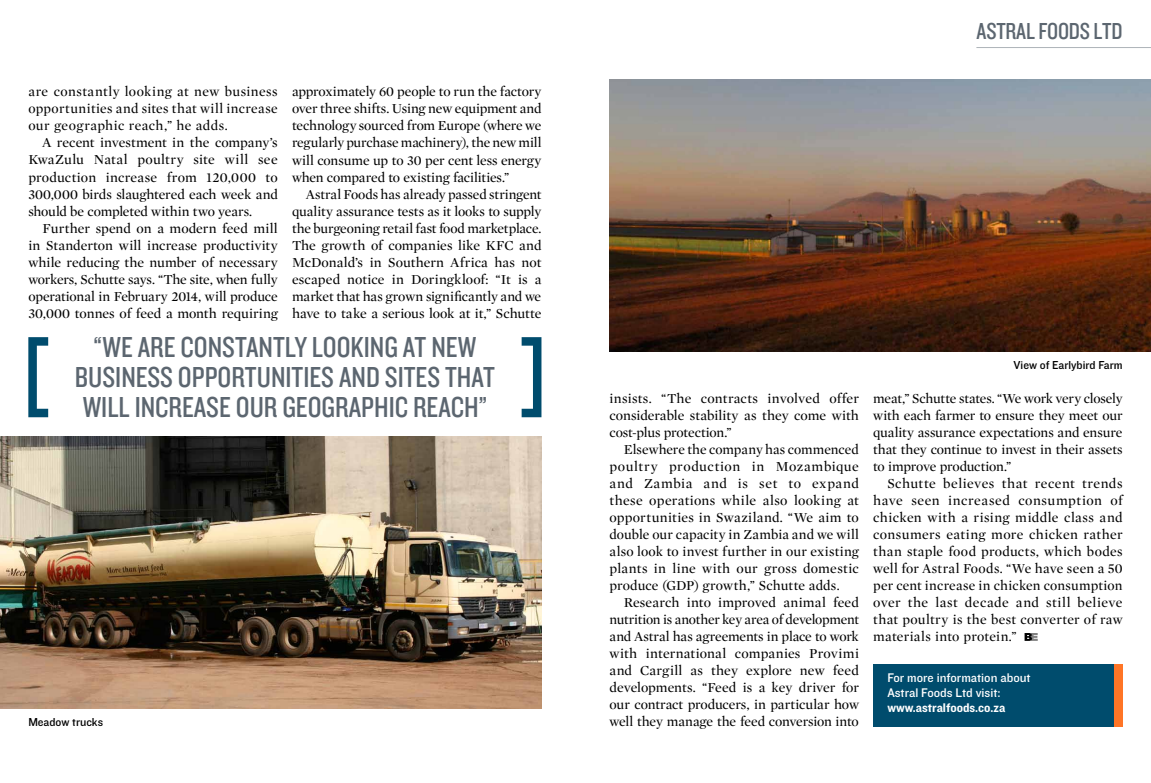
<style>
.page{position:relative;width:1151px;height:783px;background:#fff}
.page>*{position:absolute;margin:0;border:0;box-sizing:border-box;transform-origin:0 0}
.t1{font:30px/30px "Knockout HTF29 Junior Liteweight";color:#5c6670;text-align:center}
.t2{font:24px "Knockout HTF29 Junior Liteweight";letter-spacing:-.01em;color:#5c6670}
.t3{font:14px/17px "Mercury Display Roman";color:#000;text-align:justify}
.t4{font:13px/15px "Knockout HTF31 Junior Middlewt";color:#fff}
.t5{font:13px "Knockout HTF51 Middleweight";color:#fff}
.t6{font:12px "Knockout HTF31 Junior Middlewt";color:#000}
</style>
<div class="page">
<img style="left:609px;top:79px;width:542px;height:273px">
<img style="left:0;top:436px;width:541px;height:272px">
<hr style="left:976px;top:47px;width:175px;height:1px;background:#adb3b8">
<div style="left:873px;top:663px;width:250px;height:63px;background:#004c6d"></div>
<div style="left:1114px;top:663px;width:9px;height:63px;background:#ff7526"></div>
<svg style="left:1024px;top:633px;width:14px;height:7px"></svg>
<svg style="left:28px;top:337px;width:20px;height:80px"></svg>
<svg style="left:522px;top:337px;width:19px;height:80px"></svg>
<p class="t3" style="left:28px;top:83px;width:251px">are constantly looking at new business opportunities and sites that will increase our geographic reach,” he adds.</p>
<p class="t3" style="left:28px;top:134px;width:251px;text-indent:14px">A recent investment in the company’s KwaZulu Natal poultry site will see production increase from 120,000 to 300,000 birds slaughtered each week and should be completed within two years.</p>
<p class="t3" style="left:28px;top:219px;width:251px;text-indent:14px">Further spend on a modern feed mill in Standerton will increase productivity while reducing the number of necessary workers, Schutte says. “The site, when fully operational in February 2014, will produce 30,000 tonnes of feed a month requiring</p>
<p class="t3" style="left:292px;top:83px;width:251px">approximately 60 people to run the factory over three shifts. Using new equipment and technology sourced from Europe (where we regularly purchase machinery), the new mill will consume up to 30 per cent less energy when compared to existing facilities.”</p>
<p class="t3" style="left:292px;top:185px;width:251px;text-indent:14px">Astral Foods has already passed stringent quality assurance tests as it looks to supply the burgeoning retail fast food marketplace.<br>The growth of companies like KFC and McDonald’s in Southern Africa has not escaped notice in Doringkloof: “It is a market that has grown significantly and we have to take a serious look at it,” Schutte</p>
<h1 class="t1" style="left:75px;top:333px;width:422px">“WE ARE CONSTANTLY LOOKING AT NEW<br>BUSINESS OPPORTUNITIES AND SITES THAT<br>WILL INCREASE OUR GEOGRAPHIC REACH”</h1>
<p class="t6" style="left:28px;top:715px;width:76px">Meadow trucks</p>
<h2 class="t2" style="left:977px;top:18px;width:147px">ASTRAL FOODS LTD</h2>
<p class="t3" style="left:609px;top:389px;width:251px">insists. “The contracts involved offer considerable stability as they come with cost-plus protection.”</p>
<p class="t3" style="left:609px;top:440px;width:251px;text-indent:14px">Elsewhere the company has commenced poultry production in Mozambique and Zambia and is set to expand these operations while also looking at opportunities in Swaziland. “We aim to double our capacity in Zambia and we will also look to invest further in our existing plants in line with our gross domestic produce (GDP) growth,” Schutte adds.</p>
<p class="t3" style="left:609px;top:593px;width:251px;text-indent:14px">Research into improved animal feed nutrition is another key area of development and Astral has agreements in place to work with international companies Provimi and Cargill as they explore new feed developments. “Feed is a key driver for our contract producers, in particular how well they manage the feed conversion into</p>
<p class="t6" style="left:1013px;top:358px;width:111px">View of Earlybird Farm</p>
<p class="t3" style="left:873px;top:389px;width:251px">meat,” Schutte states. “We work very closely with each farmer to ensure they meet our quality assurance expectations and ensure that they continue to invest in their assets to improve production.”</p>
<p class="t3" style="left:873px;top:474px;width:251px;text-indent:14px">Schutte believes that recent trends have seen increased consumption of chicken with a rising middle class and consumers eating more chicken rather than staple food products, which bodes well for Astral Foods. “We have seen a 50 per cent increase in chicken consumption over the last decade and still believe that poultry is the best converter of raw materials into protein.”</p>
<p class="t4" style="left:887px;top:670px;width:145px">For more information about<br>Astral Foods Ltd visit:</p>
<p class="t5" style="left:887px;top:700px;width:120px">www.astralfoods.co.za</p>
</div>
